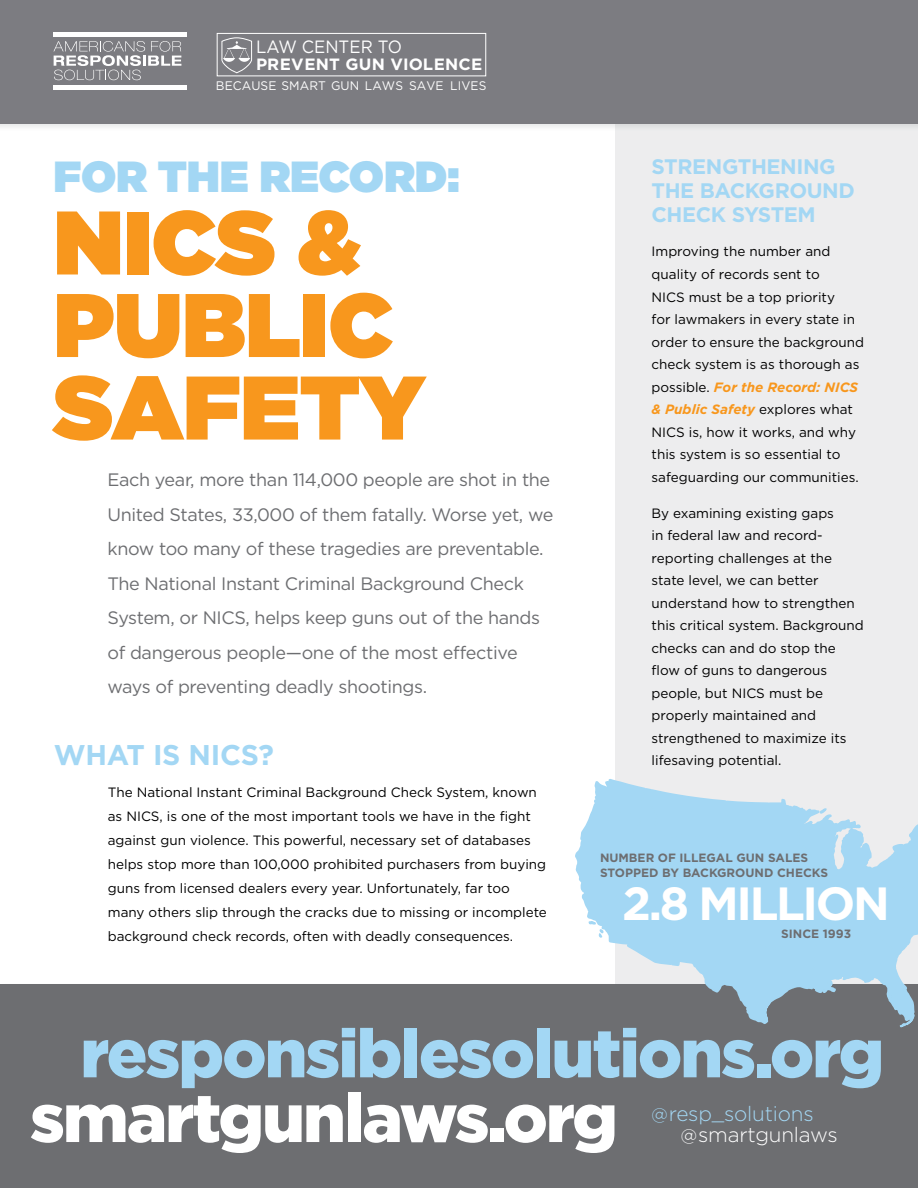
<style>
.page{position:relative;width:918px;height:1188px;background:#fff}
.page>*{position:absolute;margin:0;border:0;box-sizing:border-box;transform-origin:0 0}
.t1{font:900 90px/82.5px "Gotham";letter-spacing:-.005em;color:#f8971d}
.t2{font:900 67.8px "Gotham";letter-spacing:-.03em;color:#a3d7f4}
.t3{font:900 67.8px "Gotham";letter-spacing:-.03em;color:#fff}
.t4{font:700 46.5px "Gotham";letter-spacing:-.05em;color:#fff}
.t5{font:900 43.5px "Gotham";letter-spacing:-.005em;color:#a3d7f4}
.t6{font:700 28.5px "Gotham";letter-spacing:-.01em;color:#a3d7f4}
.t7{font:700 21px/24px "Gotham";letter-spacing:-.02em;color:#a3d7f4}
.t8{font:300 20.7px/21.1px "Gotham";letter-spacing:-.01em;color:#a3d7f4}
.t9{font:18px/34.5px "Gotham";letter-spacing:-.02em;color:#6d6e71}
.t10{font:17.85px "Gotham";color:#fff;scale:.94 1}
.t11{font:700 16.35px "Gotham";letter-spacing:.01em;color:#fff}
.t12{font:13.5px/22.5px "Gotham";color:#000}
.t13{font:12.45px "Gotham";letter-spacing:.01em;color:#fff}
.t14{font:700 12px/15px "Gotham";color:#6d6e71}
.s1{font-weight:700;font-style:italic;color:#f8971d}
.s2{font-size:16.65px}
.s3{font-size:16.65px;color:#fff}
.s4{color:#fff}
</style>
<div class="page">
<div style="left:616px;top:0;width:302px;height:1188px;background:#ededee"></div>
<div style="left:0;top:0;width:918px;height:132px;background:#6d6e71;opacity:.15"></div>
<div style="left:0;top:0;width:918px;height:123px;background:#7c7c81"></div>
<div style="left:0;top:985px;width:918px;height:203px;background:#6d6e71"></div>
<svg style="left:574px;top:190px;width:344px;height:838px"></svg>
<svg style="left:53px;top:41px;width:128px;height:39px"></svg>
<hr style="left:54px;top:85px;width:133px;height:4px;background:#fff">
<hr style="left:54px;top:32px;width:133px;height:4px;background:#fff">
<div style="left:217px;top:33px;width:269px;height:43px;border:1px solid #fff"></div>
<svg style="left:221px;top:37px;width:31px;height:36px"></svg>
<h3 class="t10" style="left:256px;top:36px;width:157px">LAW CENTER TO</h3>
<p class="t11" style="left:256px;top:54px;width:228px">PREVENT GUN VIOLENCE</p>
<p class="t13" style="left:216px;top:78px;width:272px">BECAUSE SMART GUN LAWS SAVE LIVES</p>
<h3 class="t7" style="left:652px;top:154px;width:205px">STRENGTHENING<br>THE BACKGROUND<br>CHECK SYSTEM</h3>
<p class="t12" style="left:652px;top:240px;width:214px">Improving the number and quality of records sent to<br>NICS must be a top priority<br>for lawmakers in every state in order to ensure the background check system is as thorough as possible. <span class="s1">For the Record: NICS &amp; Public Safety</span> explores what<br>NICS is, how it works, and why this system is so essential to safeguarding our communities.</p>
<p class="t12" style="left:652px;top:501px;width:214px">By examining existing gaps<br>in federal law and record&shy;reporting challenges at the state level, we can better understand how to strengthen this critical system. Background checks can and do stop the flow of guns to dangerous people, but NICS must be properly maintained and strengthened to maximize its</p>
<h3 class="t5" style="left:53px;top:145px;width:408px">FOR THE RECORD:</h3>
<h1 class="t1" style="left:53px;top:200px;width:373px">NICS &amp;<br>PUBLIC<br>SAFETY</h1>
<p class="t9" style="left:107px;top:462px;width:447px">Each year, more than 114,000 people are shot in the United States, 33,000 of them fatally. Worse yet, we know too many of these tragedies are preventable.<br>The National Instant Criminal Background Check System, or NICS, helps keep guns out of the hands of dangerous people—one of the most effective ways of preventing deadly shootings.</p>
<h3 class="t6" style="left:54px;top:736px;width:222px">WHAT IS NICS?</h3>
<p class="t12" style="left:652px;top:749px;width:131px">lifesaving potential.</p>
<p class="t12" style="left:108px;top:780px;width:441px;line-height:24px">The National Instant Criminal Background Check System, known as NICS, is one of the most important tools we have in the fight against gun violence. This powerful, necessary set of databases helps stop more than 100,000 prohibited purchasers from buying guns from licensed dealers every year. Unfortunately, far too many others slip through the cracks due to missing or incomplete background check records, often with deadly consequences.</p>
<p class="t14" style="left:600px;top:850px;width:230px">NUMBER OF ILLEGAL GUN SALES<br>STOPPED BY BACKGROUND CHECKS</p>
<h3 class="t4" style="left:622px;top:873px;width:269px">2.8 MILLION</h3>
<p class="t14" style="left:781px;top:927px;width:71px">SINCE 1993</p>
<h2 class="t2" style="left:80px;top:1007px;width:806px">responsiblesolutions.org</h2>
<h2 class="t3" style="left:30px;top:1071px;width:589px">smartgunlaws.org</h2>
<h3 class="t8" style="left:681px;top:1102px;width:158px;text-indent:-29px"><span class="s2">@</span>resp_solutions <span class="s3">@</span><span class="s4">smartgunlaws</span></h3>
</div>
